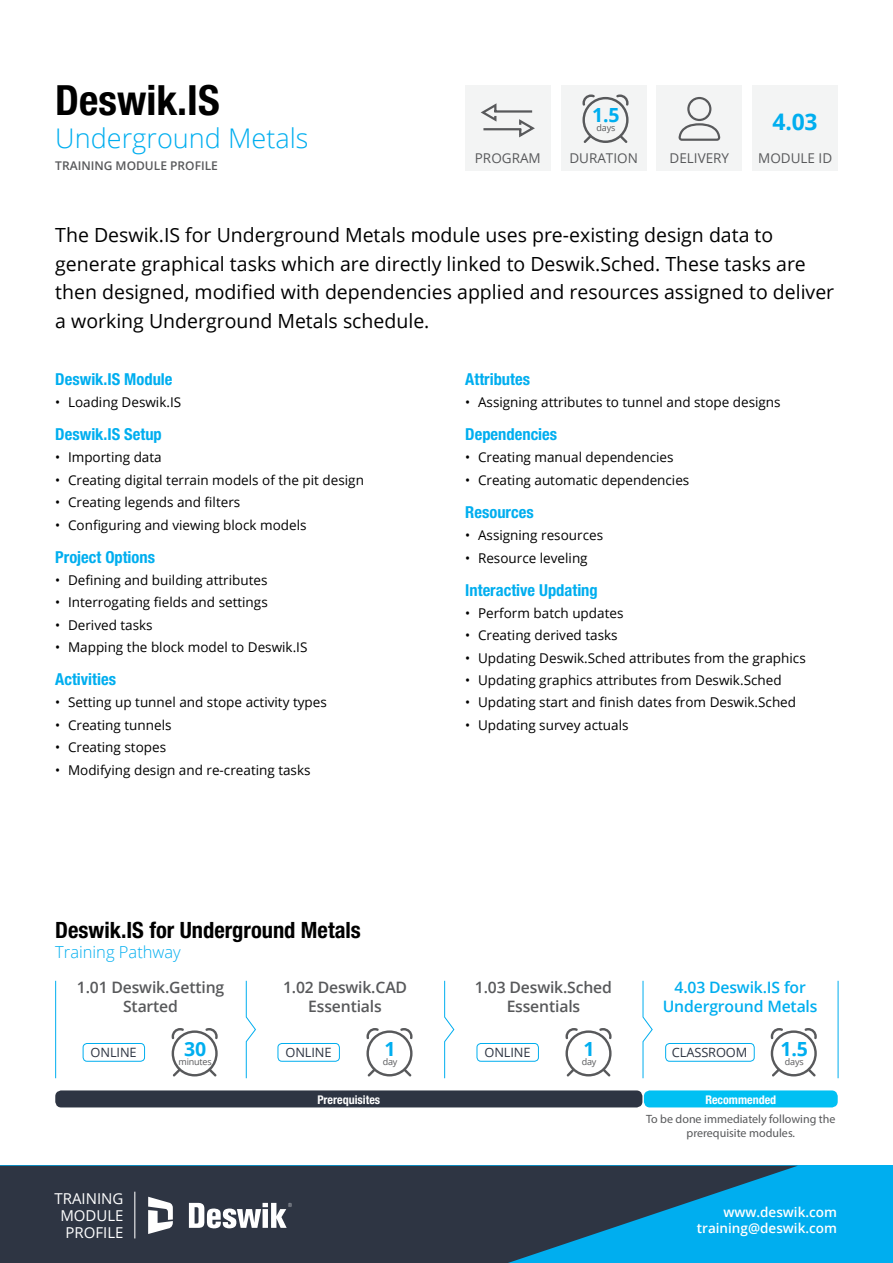
<style>
.page{position:relative;width:893px;height:1263px;background:#fff}
.page>*{position:absolute;margin:0;border:0;box-sizing:border-box;transform-origin:0 0}
.t1{font:700 condensed 41.7px "Helvetica Neue LT Std";color:#000}
.t2{font:300 27.15px "Open Sans";color:#00aeef}
.t3{font:700 22.8px "Open Sans";color:#00aeef}
.t4{font:700 condensed 22.5px "Helvetica Neue LT Std";color:#000}
.t5{font:19.5px/28.5px "Open Sans";color:#000}
.t6{font:700 19.5px "Open Sans";color:#00aeef}
.t7{font:700 condensed 16.5px "Helvetica Neue LT Std";color:#00aeef}
.t8{font:300 16.5px "Open Sans";color:#00aeef}
.t9{font:600 15.75px/18.9px "Open Sans";letter-spacing:-.01em;color:#58595b;text-align:center}
.t10{font:600 15.75px/18.9px "Open Sans";letter-spacing:-.01em;color:#00aeef;text-align:center}
.t11{font:15px/17.2px "Open Sans";color:#fff;text-align:right}
.t12{font:13.5px "Open Sans";color:#000}
.t13{font:600 13.5px/16.2px "Open Sans";color:#fff;text-align:right}
.t14{font:13.5px "Open Sans";color:#58595b}
.t15{font:12.9px "Open Sans";letter-spacing:-.01em;color:#2e3543}
.t16{font:12px/13.5px "Myriad Pro";color:#58595b;text-align:center}
.t17{font:700 condensed 12px "Helvetica Neue LT Std";color:#fff}
.t18{font:600 12px "Open Sans";color:#58595b}
.t19{font:9px "Open Sans";letter-spacing:-.02em;color:#58595b}
</style>
<div class="page">
<div style="left:0;top:1166px;width:893px;height:97px;background:#00aeef"></div>
<svg style="left:172px;top:1028px;width:46px;height:48px"></svg>
<svg style="left:366px;top:1028px;width:47px;height:48px"></svg>
<svg style="left:565px;top:1028px;width:47px;height:48px"></svg>
<svg style="left:771px;top:1028px;width:46px;height:48px"></svg>
<svg style="left:246px;top:980px;width:10px;height:99px"></svg>
<svg style="left:444px;top:980px;width:11px;height:99px"></svg>
<svg style="left:642px;top:980px;width:11px;height:99px"></svg>
<hr style="left:55px;top:981px;width:1px;height:97px;background:#00aeef">
<hr style="left:838px;top:981px;width:1px;height:97px;background:#00aeef">
<div style="left:55px;top:1090px;width:587px;height:17px;background:#2e3543;border-radius:6px"></div>
<div style="left:644px;top:1090px;width:194px;height:17px;background:#00c0f3;border-radius:6px"></div>
<div style="left:83px;top:1043px;width:62px;height:18px;border:1px solid #00aeef;border-radius:4px"></div>
<div style="left:278px;top:1043px;width:62px;height:18px;border:1px solid #00aeef;border-radius:4px"></div>
<div style="left:477px;top:1043px;width:62px;height:18px;border:1px solid #00aeef;border-radius:4px"></div>
<div style="left:665px;top:1043px;width:90px;height:18px;border:1px solid #00aeef;border-radius:4px"></div>
<div style="left:561px;top:85px;width:85px;height:85px;background:#f3f4f4"></div>
<svg style="left:582px;top:94px;width:47px;height:49px"></svg>
<div style="left:753px;top:85px;width:85px;height:85px;background:#f3f4f4"></div>
<div style="left:657px;top:85px;width:85px;height:85px;background:#f3f4f4"></div>
<svg style="left:679px;top:97px;width:41px;height:44px"></svg>
<div style="left:465px;top:85px;width:85px;height:85px;background:#f3f4f4"></div>
<svg style="left:481px;top:103px;width:54px;height:35px"></svg>
<svg style="left:0;top:1166px;width:797px;height:97px;fill:#2e3543"></svg>
<hr style="left:134px;top:1192px;width:1px;height:46px;background:#fff">
<svg style="left:189px;top:1203px;width:103px;height:25px"></svg>
<svg style="left:148px;top:1197px;width:25px;height:37px"></svg>
<h1 class="t1" style="left:55px;top:75px;width:166px">Deswik.IS</h1>
<h2 class="t2" style="left:55px;top:119px;width:255px">Underground Metals</h2>
<p class="t18" style="left:55px;top:157px;width:164px">TRAINING MODULE PROFILE</p>
<h3 class="t6" style="left:592px;top:101px;width:29px">1.5</h3>
<p class="t19" style="left:597px;top:122px;width:20px">days</p>
<p class="t14" style="left:569px;top:149px;width:70px">DURATION</p>
<h3 class="t3" style="left:773px;top:106px;width:46px">4.03</h3>
<p class="t14" style="left:475px;top:149px;width:67px">PROGRAM</p>
<p class="t14" style="left:670px;top:149px;width:61px">DELIVERY</p>
<p class="t14" style="left:758px;top:149px;width:76px">MODULE ID</p>
<p class="t5" style="left:55px;top:220px;width:780px">The Deswik.IS for Underground Metals module uses pre-existing design data to generate graphical tasks which are directly linked to Deswik.Sched. These tasks are then designed, modified with dependencies applied and resources assigned to deliver a working Underground Metals schedule.</p>
<p class="t7" style="left:55px;top:369px;width:119px">Deswik.IS Module</p>
<p class="t12" style="left:55px;top:393px;width:127px">• Loading Deswik.IS</p>
<p class="t7" style="left:55px;top:424px;width:108px">Deswik.IS Setup</p>
<p class="t12" style="left:55px;top:448px;width:108px">• Importing data</p>
<p class="t12" style="left:55px;top:471px;width:310px">• Creating digital terrain models of the pit design</p>
<p class="t12" style="left:55px;top:493px;width:186px">• Creating legends and filters</p>
<p class="t12" style="left:55px;top:515px;width:253px">• Configuring and viewing block models</p>
<p class="t7" style="left:55px;top:547px;width:101px">Project Options</p>
<p class="t12" style="left:55px;top:571px;width:214px">• Defining and building attributes</p>
<p class="t12" style="left:55px;top:593px;width:214px">• Interrogating fields and settings</p>
<p class="t12" style="left:55px;top:615px;width:99px">• Derived tasks</p>
<p class="t12" style="left:55px;top:638px;width:254px">• Mapping the block model to Deswik.IS</p>
<p class="t7" style="left:55px;top:669px;width:62px">Activities</p>
<p class="t12" style="left:55px;top:693px;width:273px">• Setting up tunnel and stope activity types</p>
<p class="t12" style="left:55px;top:716px;width:118px">• Creating tunnels</p>
<p class="t12" style="left:55px;top:738px;width:112px">• Creating stopes</p>
<p class="t12" style="left:55px;top:760px;width:257px">• Modifying design and re-creating tasks</p>
<p class="t7" style="left:465px;top:369px;width:66px">Attributes</p>
<p class="t12" style="left:465px;top:393px;width:317px">• Assigning attributes to tunnel and stope designs</p>
<p class="t7" style="left:465px;top:424px;width:93px">Dependencies</p>
<p class="t12" style="left:465px;top:448px;width:210px">• Creating manual dependencies</p>
<p class="t12" style="left:465px;top:471px;width:226px">• Creating automatic dependencies</p>
<p class="t7" style="left:465px;top:502px;width:70px">Resources</p>
<p class="t12" style="left:465px;top:526px;width:139px">• Assigning resources</p>
<p class="t12" style="left:465px;top:548px;width:124px">• Resource leveling</p>
<p class="t7" style="left:465px;top:580px;width:134px">Interactive Updating</p>
<p class="t12" style="left:465px;top:604px;width:160px">• Perform batch updates</p>
<p class="t12" style="left:465px;top:626px;width:154px">• Creating derived tasks</p>
<p class="t12" style="left:465px;top:648px;width:342px">• Updating Deswik.Sched attributes from the graphics</p>
<p class="t12" style="left:465px;top:671px;width:318px">• Updating graphics attributes from Deswik.Sched</p>
<p class="t12" style="left:465px;top:693px;width:332px">• Updating start and finish dates from Deswik.Sched</p>
<p class="t12" style="left:465px;top:716px;width:165px">• Updating survey actuals</p>
<h3 class="t4" style="left:55px;top:917px;width:307px">Deswik.IS for Underground Metals</h3>
<p class="t8" style="left:55px;top:941px;width:127px">Training Pathway</p>
<p class="t9" style="left:77px;top:977px;width:149px">1.01 Deswik.Getting<br>Started</p>
<p class="t9" style="left:283px;top:977px;width:126px">1.02 Deswik.CAD<br>Essentials</p>
<p class="t9" style="left:475px;top:977px;width:139px">1.03 Deswik.Sched<br>Essentials</p>
<p class="t10" style="left:663px;top:977px;width:156px">4.03 Deswik.IS for<br>Underground Metals</p>
<h3 class="t6" style="left:184px;top:1035px;width:24px">30</h3>
<p class="t19" style="left:179px;top:1055px;width:35px">minutes</p>
<p class="t19" style="left:383px;top:1055px;width:16px"><sup>1</sup>day</p>
<p class="t19" style="left:582px;top:1055px;width:16px"><sup>1</sup>day</p>
<h3 class="t6" style="left:780px;top:1035px;width:29px">1.5</h3>
<p class="t15" style="left:91px;top:1043px;width:48px">ONLINE</p>
<p class="t15" style="left:285px;top:1043px;width:48px">ONLINE</p>
<p class="t15" style="left:484px;top:1043px;width:48px">ONLINE</p>
<p class="t15" style="left:672px;top:1043px;width:77px">CLASSROOM</p>
<p class="t19" style="left:785px;top:1055px;width:20px">days</p>
<p class="t11" style="left:55px;top:1189px;width:70px">TRAINING<br>MODULE<br>PROFILE</p>
<p class="t17" style="left:317px;top:1092px;width:64px">Prerequisites</p>
<p class="t17" style="left:705px;top:1092px;width:72px">Recommended</p>
<p class="t16" style="left:646px;top:1112px;width:191px">To be done immediately following the prerequisite modules.</p>
<p class="t13" style="left:697px;top:1204px;width:142px">www.deswik.com training@deswik.com</p>
</div>
